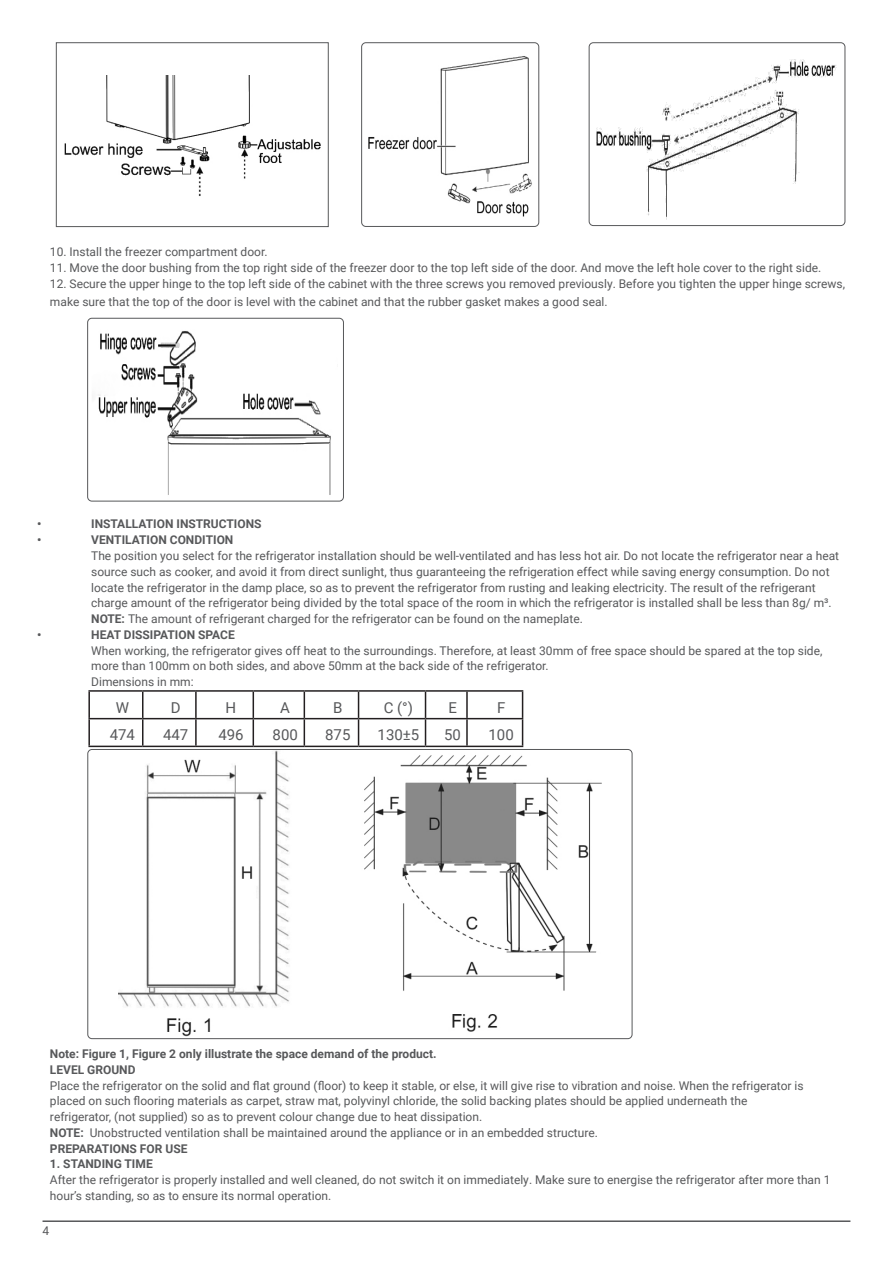
<style>
.page{position:relative;width:893px;height:1263px;background:#fff}
.page>*{position:absolute;margin:0;border:0;box-sizing:border-box;transform-origin:0 0}
.Body{font:15px "Roboto";color:#57585a}
.Body-2{font:12px/15.8px "Roboto";color:#57585a}
.Body-3{font:700 12px "Roboto";color:#57585a}
.s1{font-weight:700}
</style>
<div class="page">
<hr style="left:43px;top:1220px;width:807px;height:2px;background:#57585a">
<img style="left:98px;top:331px;width:233px;height:164px">
<div style="left:87px;top:318px;width:257px;height:183px;border:1px solid #57585a;border-radius:4px"></div>
<hr style="left:88px;top:690px;width:55px;height:2px;background:#231f20">
<hr style="left:88px;top:692px;width:2px;height:26px;background:#231f20">
<hr style="left:143px;top:690px;width:53px;height:2px;background:#231f20">
<hr style="left:196px;top:690px;width:57px;height:2px;background:#231f20">
<hr style="left:195px;top:692px;width:2px;height:26px;background:#231f20">
<hr style="left:253px;top:690px;width:51px;height:2px;background:#231f20">
<hr style="left:304px;top:690px;width:55px;height:2px;background:#231f20">
<hr style="left:359px;top:690px;width:66px;height:2px;background:#231f20">
<hr style="left:425px;top:690px;width:42px;height:2px;background:#231f20">
<hr style="left:467px;top:690px;width:56px;height:2px;background:#231f20">
<hr style="left:466px;top:692px;width:2px;height:26px;background:#231f20">
<hr style="left:88px;top:718px;width:55px;height:1px;background:#231f20">
<hr style="left:88px;top:719px;width:2px;height:27px;background:#231f20">
<hr style="left:143px;top:718px;width:53px;height:1px;background:#231f20">
<svg style="left:142px;top:692px;width:1px;height:54px"></svg>
<hr style="left:196px;top:718px;width:57px;height:1px;background:#231f20">
<hr style="left:195px;top:719px;width:2px;height:27px;background:#231f20">
<hr style="left:253px;top:718px;width:51px;height:1px;background:#231f20">
<svg style="left:253px;top:692px;width:1px;height:54px"></svg>
<hr style="left:304px;top:718px;width:55px;height:1px;background:#231f20">
<svg style="left:304px;top:692px;width:1px;height:54px"></svg>
<hr style="left:359px;top:718px;width:66px;height:1px;background:#231f20">
<svg style="left:358px;top:692px;width:1px;height:54px"></svg>
<hr style="left:425px;top:718px;width:42px;height:1px;background:#231f20">
<svg style="left:425px;top:692px;width:1px;height:54px"></svg>
<hr style="left:467px;top:718px;width:56px;height:1px;background:#231f20">
<hr style="left:466px;top:719px;width:2px;height:27px;background:#231f20">
<svg style="left:522px;top:692px;width:1px;height:54px"></svg>
<hr style="left:88px;top:746px;width:55px;height:1px;background:#231f20">
<hr style="left:143px;top:746px;width:53px;height:1px;background:#231f20">
<hr style="left:196px;top:746px;width:57px;height:1px;background:#231f20">
<hr style="left:253px;top:746px;width:51px;height:1px;background:#231f20">
<hr style="left:304px;top:746px;width:55px;height:1px;background:#231f20">
<hr style="left:359px;top:746px;width:66px;height:1px;background:#231f20">
<hr style="left:425px;top:746px;width:42px;height:1px;background:#231f20">
<hr style="left:467px;top:746px;width:56px;height:1px;background:#231f20">
<img style="left:119px;top:751px;width:482px;height:286px">
<div style="left:88px;top:749px;width:544px;height:290px;border:1px solid #57585a;border-radius:4px"></div>
<img style="left:64px;top:76px;width:257px;height:120px">
<div style="left:56px;top:43px;width:272px;height:184px;border:1px solid #57585a"></div>
<img style="left:368px;top:56px;width:164px;height:161px">
<div style="left:361px;top:43px;width:178px;height:184px;border:1px solid #57585a;border-radius:4px"></div>
<img style="left:596px;top:59px;width:241px;height:160px">
<div style="left:589px;top:43px;width:256px;height:183px;border:1px solid #57585a;border-radius:4px"></div>
<p class="Body-2" style="left:50px;top:244px;width:219px">10. Install the freezer compartment door.</p>
<p class="Body-2" style="left:50px;top:259px;width:773px">11. Move the door bushing from the top right side of the freezer door to the top left side of the door. And move the left hole cover to the right side.</p>
<p class="Body-2" style="left:50px;top:274px;width:797px;line-height:18.8px">12. Secure the upper hinge to the top left side of the cabinet with the three screws you removed previously. Before you tighten the upper hinge screws, make sure that the top of the door is level with the cabinet and that the rubber gasket makes a good seal.</p>
<p class="Body-3" style="left:37px;top:516px;width:6px">•</p>
<p class="Body-3" style="left:91px;top:516px;width:172px">INSTALLATION INSTRUCTIONS</p>
<p class="Body-3" style="left:37px;top:532px;width:6px">•</p>
<p class="Body-3" style="left:91px;top:532px;width:144px">VENTILATION CONDITION</p>
<p class="Body-2" style="left:91px;top:547px;width:749px">The position you select for the refrigerator installation should be well-ventilated and has less hot air. Do not locate the refrigerator near a heat source such as cooker, and avoid it from direct sunlight, thus guaranteeing the refrigeration effect while saving energy consumption. Do not locate the refrigerator in the damp place, so as to prevent the refrigerator from rusting and leaking electricity. The result of the refrigerant charge amount of the refrigerator being divided by the total space of the room in which the refrigerator is installed shall be less than 8g/ m³.</p>
<p class="Body-2" style="left:91px;top:610px;width:493px"><span class="s1">NOTE:</span> The amount of refrigerant charged for the refrigerator can be found on the nameplate.</p>
<p class="Body-3" style="left:37px;top:626px;width:6px">•</p>
<p class="Body-3" style="left:91px;top:626px;width:145px">HEAT DISSIPATION SPACE</p>
<p class="Body-2" style="left:91px;top:642px;width:733px">When working, the refrigerator gives off heat to the surroundings. Therefore, at least 30mm of free space should be spared at the top side, more than 100mm on both sides, and above 50mm at the back side of the refrigerator.</p>
<p class="Body-2" style="left:91px;top:673px;width:104px">Dimensions in mm:</p>
<p class="Body" style="left:116px;top:697px;width:15px">W</p>
<p class="Body" style="left:171px;top:697px;width:11px">D</p>
<p class="Body" style="left:226px;top:697px;width:12px">H</p>
<p class="Body" style="left:280px;top:697px;width:11px">A</p>
<p class="Body" style="left:333px;top:697px;width:11px">B</p>
<p class="Body" style="left:384px;top:697px;width:31px">C (°)</p>
<p class="Body" style="left:448px;top:697px;width:10px">E</p>
<p class="Body" style="left:497px;top:697px;width:10px">F</p>
<p class="Body" style="left:110px;top:724px;width:27px">474</p>
<p class="Body" style="left:163px;top:724px;width:27px">447</p>
<p class="Body" style="left:218px;top:724px;width:27px">496</p>
<p class="Body" style="left:273px;top:724px;width:27px">800</p>
<p class="Body" style="left:325px;top:724px;width:27px">875</p>
<p class="Body" style="left:378px;top:724px;width:43px">130±5</p>
<p class="Body" style="left:444px;top:724px;width:18px">50</p>
<p class="Body" style="left:488px;top:724px;width:27px">100</p>
<p class="Body-3" style="left:50px;top:1045px;width:388px">Note: Figure 1, Figure 2 only illustrate the space demand of the product.</p>
<p class="Body-3" style="left:50px;top:1061px;width:87px">LEVEL GROUND</p>
<p class="Body-2" style="left:50px;top:1077px;width:755px">Place the refrigerator on the solid and flat ground (floor) to keep it stable, or else, it will give rise to vibration and noise. When the refrigerator is placed on such flooring materials as carpet, straw mat, polyvinyl chloride, the solid backing plates should be applied underneath the refrigerator, (not supplied) so as to prevent colour change due to heat dissipation.</p>
<p class="Body-2" style="left:50px;top:1124px;width:550px"><span class="s1">NOTE:</span> Unobstructed ventilation shall be maintained around the appliance or in an embedded structure.</p>
<p class="Body-3" style="left:50px;top:1140px;width:139px">PREPARATIONS FOR USE</p>
<p class="Body-3" style="left:50px;top:1156px;width:104px">1. STANDING TIME</p>
<p class="Body-2" style="left:50px;top:1171px;width:782px">After the refrigerator is properly installed and well cleaned, do not switch it on immediately. Make sure to energise the refrigerator after more than 1 hour’s standing, so as to ensure its normal operation.</p>
<p class="Body-2" style="left:43px;top:1222px;width:8px">4</p>
</div>
